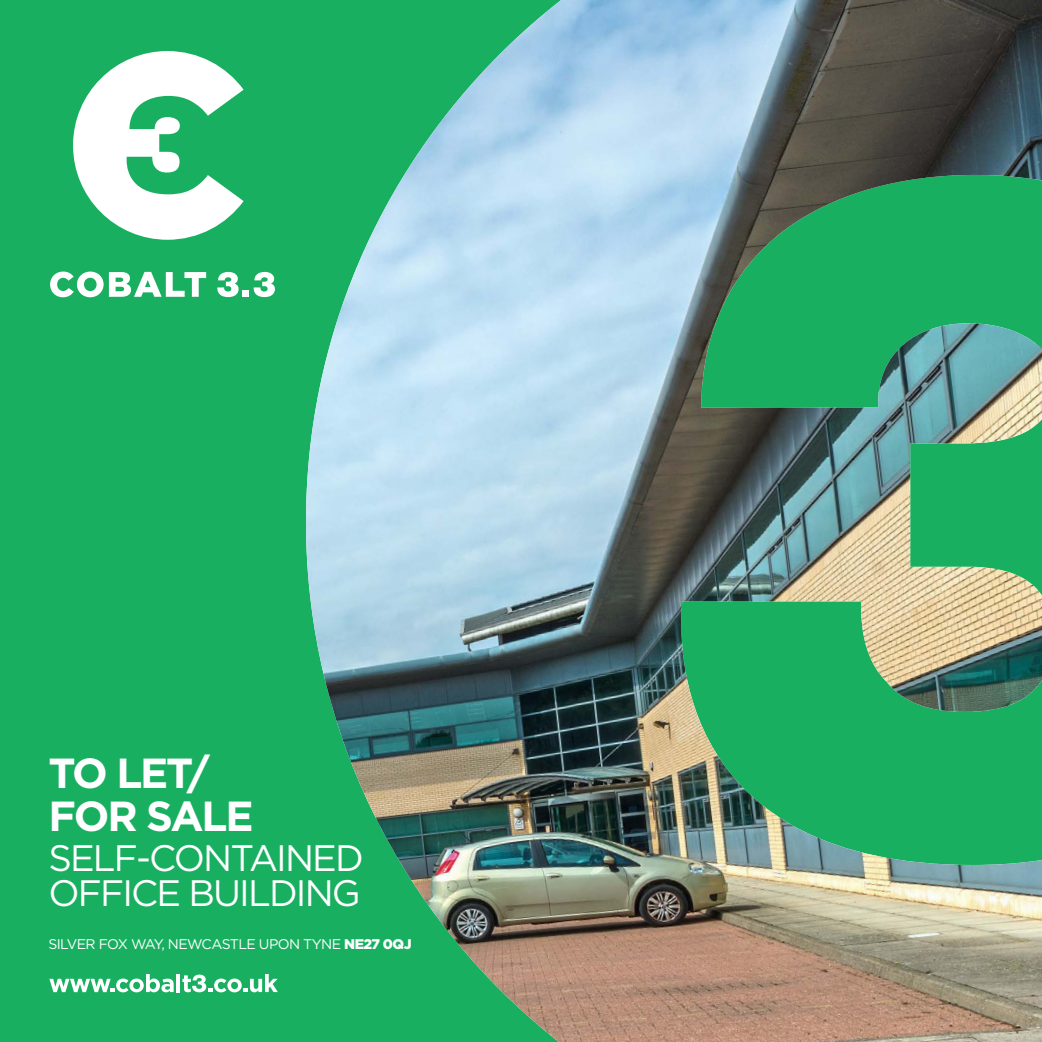
<style>
.page{position:relative;width:1042px;height:1042px;background:#18b060}
.page>*{position:absolute;margin:0;border:0;box-sizing:border-box;transform-origin:0 0}
.t1{font:700 42px/42.9px "Gotham HTF";letter-spacing:-.05em;color:#fff}
.t2{font:36.75px/35px "Gotham HTF";letter-spacing:-.05em;color:#fff}
.t3{font:14px "Gotham HTF";letter-spacing:-.04em;color:#fff}
.s1{font-weight:900}
</style>
<div class="page">
<svg style="left:73px;top:51px;width:171px;height:189px"></svg>
<svg style="left:50px;top:271px;width:156px;height:26px"></svg>
<div style="left:242px;top:290px;width:7px;height:7px;background:#fff"></div>
<svg style="left:253px;top:272px;width:22px;height:25px"></svg>
<svg style="left:217px;top:272px;width:22px;height:25px"></svg>
<img style="left:306px;top:0;width:736px;height:1042px">
<svg style="left:49px;top:974px;width:125px;height:18px"></svg>
<hr style="left:177px;top:974px;width:3px;height:18px;background:#fff">
<svg style="left:182px;top:974px;width:96px;height:18px"></svg>
<h1 class="t1" style="left:48px;top:751px;width:207px">TO LET/<br>FOR SALE</h1>
<h2 class="t2" style="left:48px;top:840px;width:317px">SELF-CONTAINED<br>OFFICE BUILDING</h2>
<p class="t3" style="left:48px;top:936px;width:365px">SILVER FOX WAY, NEWCASTLE UPON TYNE <span class="s1">NE27 0QJ</span></p>
</div>
